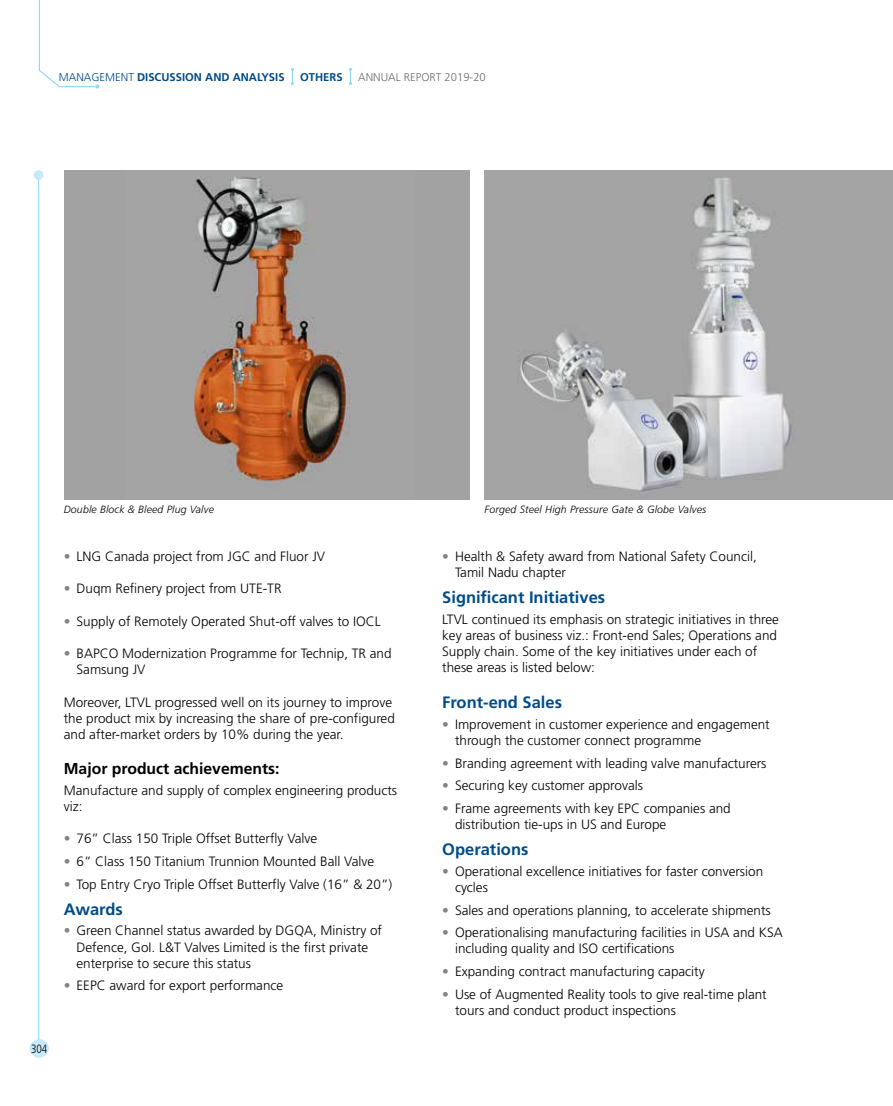
<style>
.page{position:relative;width:893px;height:1106px;background:#fff}
.page>*{position:absolute;margin:0;border:0;box-sizing:border-box;transform-origin:0 0}
.t1{font:700 16.5px "Frutiger LT Pro";color:#004b88}
.t2{font:700 15.75px "Frutiger LT Pro";color:#000}
.t3{font:300 13.5px/16.2px "Frutiger LT Pro";color:#000}
.t4{font:300 condensed 12px "Frutiger LT Pro";color:#000;scale:.95 1}
.t5{font:700 11.25px "Frutiger LT Pro";color:#004b88}
.t6{font:300 11.25px "Frutiger LT Pro";color:#6d6e71}
.t7{font:italic 300 10.5px "Frutiger LT Pro";letter-spacing:.015em;color:#000}
.s1{font-weight:300}
.s2{color:#808285}
</style>
<div class="page">
<svg style="left:291px;top:68px;width:3px;height:17px"></svg>
<svg style="left:349px;top:68px;width:3px;height:17px"></svg>
<svg style="left:38px;top:0;width:61px;height:89px"></svg>
<hr style="left:38px;top:172px;width:1px;height:875px;background:#8ed8f8">
<div style="left:34px;top:170px;width:9px;height:10px;background:#c7eafb;border-radius:50%"></div>
<div style="left:30px;top:1039px;width:19px;height:18px;background:#c7eafb;border-radius:50%"></div>
<div style="left:64px;top:170px;width:406px;height:330px;background:#a3a2a2"></div>
<img style="left:193px;top:177px;width:157px;height:304px">
<img style="left:485px;top:170px;width:408px;height:330px">
<p class="t5" style="left:59px;top:70px;width:227px"><span class="s1">MANAGEMENT</span> DISCUSSION AND ANALYSIS</p>
<p class="t5" style="left:300px;top:70px;width:44px">OTHERS</p>
<p class="t6" style="left:358px;top:70px;width:129px">ANNUAL REPORT 2019-20</p>
<p class="t4" style="left:31px;top:1041px;width:19px">304</p>
<p class="t7" style="left:64px;top:503px;width:152px">Double Block &amp; Bleed Plug Valve</p>
<p class="t7" style="left:485px;top:503px;width:223px">Forged Steel High Pressure Gate &amp; Globe Valves</p>
<p class="t3" style="left:64px;top:548px;width:263px"><span class="s2">•</span> LNG Canada project from JGC and Fluor JV</p>
<p class="t3" style="left:64px;top:580px;width:219px"><span class="s2">•</span> Duqm Refinery project from UTE-TR</p>
<p class="t3" style="left:64px;top:613px;width:319px"><span class="s2">•</span> Supply of Remotely Operated Shut-off valves to IOCL</p>
<p class="t3" style="left:77px;top:645px;width:317px;text-indent:-13px"><span class="s2">•</span> BAPCO Modernization Programme for Technip, TR and<br>Samsung JV</p>
<p class="t3" style="left:64px;top:694px;width:333px">Moreover, LTVL progressed well on its journey to improve the product mix by increasing the share of pre-configured and after-market orders by 10% during the year.</p>
<p class="t2" style="left:64px;top:759px;width:217px">Major product achievements:</p>
<p class="t3" style="left:64px;top:782px;width:335px">Manufacture and supply of complex engineering products viz:</p>
<p class="t3" style="left:64px;top:830px;width:255px"><span class="s2">•</span> 76” Class 150 Triple Offset Butterfly Valve</p>
<p class="t3" style="left:64px;top:853px;width:312px"><span class="s2">•</span> 6” Class 150 Titanium Trunnion Mounted Ball Valve</p>
<p class="t3" style="left:64px;top:876px;width:330px"><span class="s2">•</span> Top Entry Cryo Triple Offset Butterfly Valve (16” &amp; 20”)</p>
<p class="t1" style="left:64px;top:899px;width:60px">Awards</p>
<p class="t3" style="left:77px;top:922px;width:307px;text-indent:-13px"><span class="s2">•</span> Green Channel status awarded by DGQA, Ministry of<br>Defence, GoI. L&amp;T Valves Limited is the first private enterprise to secure this status</p>
<p class="t3" style="left:64px;top:977px;width:221px"><span class="s2">•</span> EEPC award for export performance</p>
<p class="t3" style="left:455px;top:548px;width:303px;text-indent:-13px"><span class="s2">•</span> Health &amp; Safety award from National Safety Council,<br>Tamil Nadu chapter</p>
<p class="t1" style="left:442px;top:588px;width:164px">Significant Initiatives</p>
<p class="t3" style="left:442px;top:611px;width:338px">LTVL continued its emphasis on strategic initiatives in three key areas of business viz.: Front-end Sales; Operations and Supply chain. Some of the key initiatives under each of these areas is listed below:</p>
<p class="t1" style="left:442px;top:693px;width:121px">Front-end Sales</p>
<p class="t3" style="left:455px;top:716px;width:316px;text-indent:-13px"><span class="s2">•</span> Improvement in customer experience and engagement through the customer connect programme</p>
<p class="t3" style="left:442px;top:755px;width:326px"><span class="s2">•</span> Branding agreement with leading valve manufacturers</p>
<p class="t3" style="left:442px;top:777px;width:202px"><span class="s2">•</span> Securing key customer approvals</p>
<p class="t3" style="left:455px;top:800px;width:277px;text-indent:-13px"><span class="s2">•</span> Frame agreements with key EPC companies and distribution tie-ups in US and Europe</p>
<p class="t1" style="left:442px;top:840px;width:88px">Operations</p>
<p class="t3" style="left:455px;top:863px;width:310px;text-indent:-13px"><span class="s2">•</span> Operational excellence initiatives for faster conversion cycles</p>
<p class="t3" style="left:442px;top:902px;width:330px"><span class="s2">•</span> Sales and operations planning, to accelerate shipments</p>
<p class="t3" style="left:455px;top:924px;width:329px;text-indent:-13px"><span class="s2">•</span> Operationalising manufacturing facilities in USA and KSA including quality and ISO certifications</p>
<p class="t3" style="left:442px;top:963px;width:264px"><span class="s2">•</span> Expanding contract manufacturing capacity</p>
<p class="t3" style="left:455px;top:985px;width:313px;text-indent:-13px"><span class="s2">•</span> Use of Augmented Reality tools to give real-time plant tours and conduct product inspections</p>
</div>
